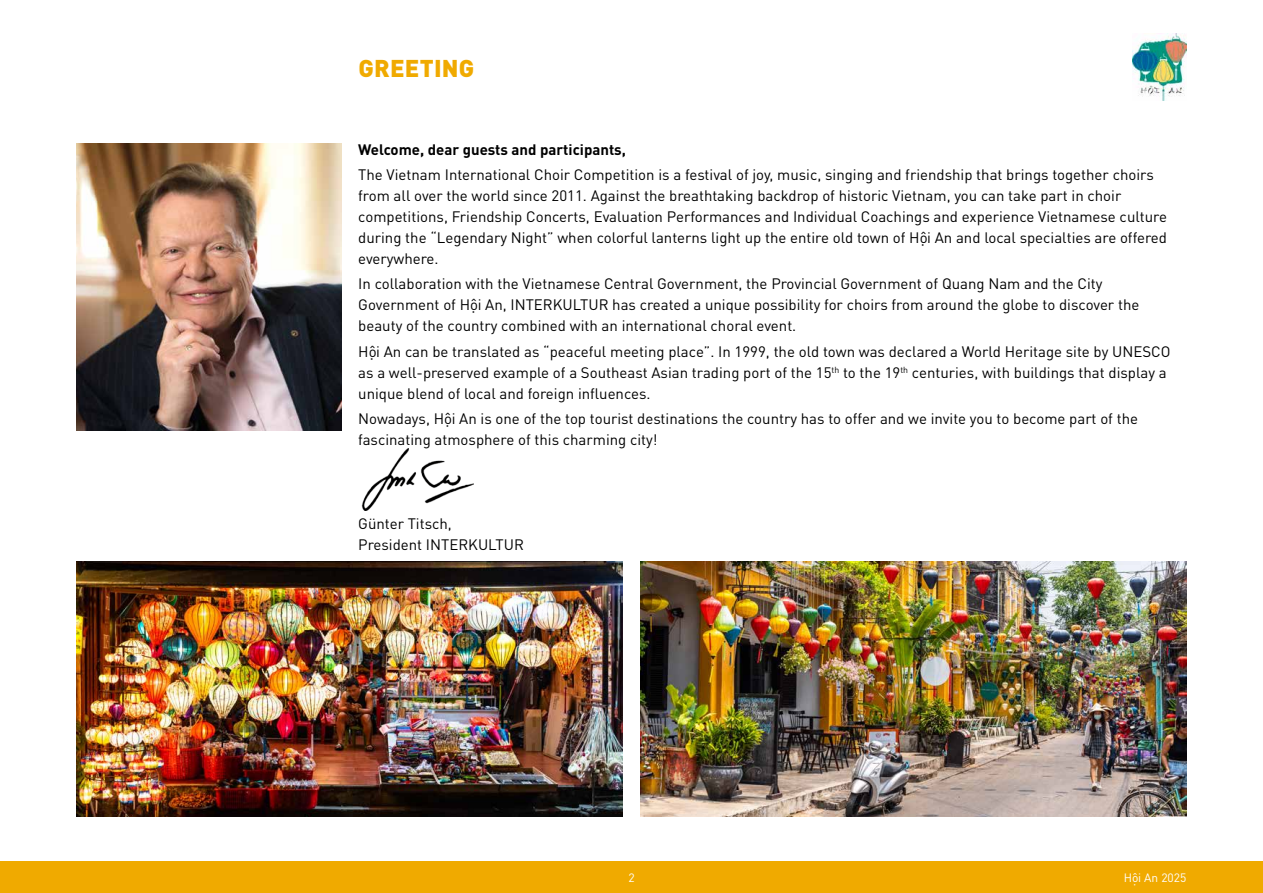
<style>
.page{position:relative;width:1263px;height:893px;background:#fff}
.page>*{position:absolute;margin:0;border:0;box-sizing:border-box;transform-origin:0 0}
.t1{font:900 24px "DIN Pro";letter-spacing:.01em;color:#f0aa00}
.t2{font:15px/21px "DIN Pro";color:#000}
.t3{font:700 15px "DIN Pro";color:#000}
.t4{font:12px "DIN Pro";color:#fff}
</style>
<div class="page">
<div style="left:0;top:861px;width:1263px;height:32px;background:#f0aa00"></div>
<img style="left:1133px;top:33px;width:53px;height:68px">
<img style="left:361px;top:448px;width:113px;height:63px">
<img style="left:77px;top:144px;width:264px;height:287px">
<img style="left:77px;top:561px;width:546px;height:255px">
<img style="left:640px;top:561px;width:546px;height:255px">
<h1 class="t1" style="left:358px;top:52px;width:118px">GREETING</h1>
<p class="t3" style="left:358px;top:139px;width:269px">Welcome, dear guests and participants,</p>
<p class="t2" style="left:358px;top:164px;width:810px">The Vietnam International Choir Competition is a festival of joy, music, singing and friendship that brings together choirs from all over the world since 2011. Against the breathtaking backdrop of historic Vietnam, you can take part in choir competitions, Friendship Concerts, Evaluation Performances and Individual Coachings and experience Vietnamese culture during the “Legendary Night” when colorful lanterns light up the entire old town of Ho·ˆi An and local specialties are offered everywhere.</p>
<p class="t2" style="left:358px;top:273px;width:783px">In collaboration with the Vietnamese Central Government, the Provincial Government of Quang Nam and the City<br>Government of Ho·ˆi An, INTERKULTUR has created a unique possibility for choirs from around the globe to discover the beauty of the country combined with an international choral event.</p>
<p class="t2" style="left:358px;top:340px;width:814px">Ho·ˆi An can be translated as “peaceful meeting place”. In 1999, the old town was declared a World Heritage site by UNESCO as a well-preserved example of a Southeast Asian trading port of the 15<sup>th</sup> to the 19<sup>th</sup> centuries, with buildings that display a unique blend of local and foreign influences.</p>
<p class="t2" style="left:358px;top:407px;width:781px">Nowadays, Ho·ˆi An is one of the top tourist destinations the country has to offer and we invite you to become part of the fascinating atmosphere of this charming city!</p>
<p class="t2" style="left:358px;top:513px;width:167px">Günter Titsch,<br>President INTERKULTUR</p>
<p class="t4" style="left:1132px;top:869px;width:56px">ˆi An 2025</p>
<p class="t4" style="left:628px;top:869px;width:8px">2</p>
<p class="t4" style="left:1124px;top:869px;width:16px">Ho</p>
<p class="t4" style="left:1133px;top:875px;width:5px">·</p>
</div>
